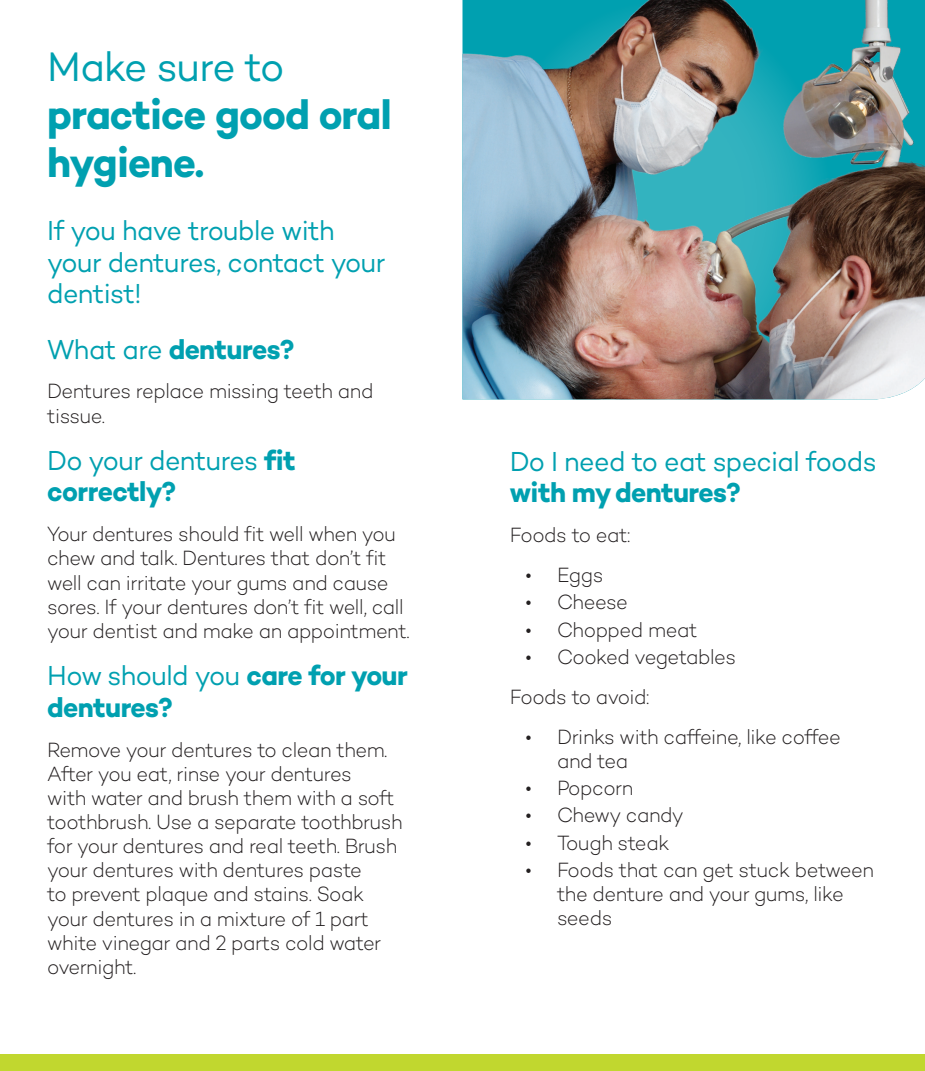
<style>
.page{position:relative;width:925px;height:1071px;background:#fff}
.page>*{position:absolute;margin:0;border:0;box-sizing:border-box;transform-origin:0 0}
.t1{font:700 42px/48.3px "Campton";letter-spacing:-.025em;color:#00a0b0;scale:.95 1}
.t2{font:28px/31.5px "Campton";letter-spacing:-.025em;color:#00a0b0;scale:.95 1}
.t3{font:700 28px/31.5px "Campton";letter-spacing:-.025em;color:#00a0b0;scale:.95 1}
.t4{font:300 21px/24.2px "Campton";letter-spacing:-.02em;color:#231f20;scale:.95 1}
.s1{font-weight:400}
.s2{font-weight:700}
</style>
<div class="page">
<div style="left:0;top:1055px;width:925px;height:16px;background:#c1d72f"></div>
<img style="left:462px;top:0;width:463px;height:399px">
<p class="t1" style="left:47px;top:42px;width:364px"><span class="s1">Make sure to </span>practice good oral hygiene.</p>
<p class="t2" style="left:47px;top:215px;width:358px">If you have trouble with your dentures, contact your dentist!</p>
<h2 class="t3" style="left:47px;top:333px;width:262px"><span class="s1">What are</span> dentures?</h2>
<p class="t4" style="left:47px;top:379px;width:345px">Dentures replace missing teeth and tissue.</p>
<h2 class="t2" style="left:47px;top:444px;width:263px">Do your dentures <span class="s2">fit correctly?</span></h2>
<p class="t4" style="left:47px;top:522px;width:383px">Your dentures should fit well when you chew and talk. Dentures that don’t fit well can irritate your gums and cause sores. If your dentures don’t fit well, call your dentist and make an appointment.</p>
<h2 class="t3" style="left:47px;top:659px;width:381px"><span class="s1">How should you</span> care for your dentures?</h2>
<p class="t4" style="left:47px;top:737px;width:376px">Remove your dentures to clean them.<br>After you eat, rinse your dentures<br>with water and brush them with a soft toothbrush. Use a separate toothbrush for your dentures and real teeth. Brush your dentures with dentures paste<br>to prevent plaque and stains. Soak your dentures in a mixture of 1 part white vinegar and 2 parts cold water overnight.</p>
<h2 class="t2" style="left:510px;top:445px;width:388px">Do I need to eat special foods <span class="s2">with my dentures?</span></h2>
<p class="t4" style="left:510px;top:522px;width:129px">Foods to eat:</p>
<p class="t4" style="left:525px;top:562px;width:84px">• Eggs</p>
<p class="t4" style="left:525px;top:590px;width:109px">• Cheese</p>
<p class="t4" style="left:525px;top:617px;width:183px">• Chopped meat</p>
<p class="t4" style="left:525px;top:644px;width:223px">• Cooked vegetables</p>
<p class="t4" style="left:510px;top:684px;width:148px">Foods to avoid:</p>
<p class="t4" style="left:557px;top:724px;width:300px;text-indent:-32px">• Drinks with caffeine, like coffee and tea</p>
<p class="t4" style="left:525px;top:775px;width:115px">• Popcorn</p>
<p class="t4" style="left:525px;top:803px;width:168px">• Chewy candy</p>
<p class="t4" style="left:525px;top:830px;width:153px">• Tough steak</p>
<p class="t4" style="left:557px;top:857px;width:335px;text-indent:-32px">• Foods that can get stuck between the denture and your gums, like seeds</p>
</div>
